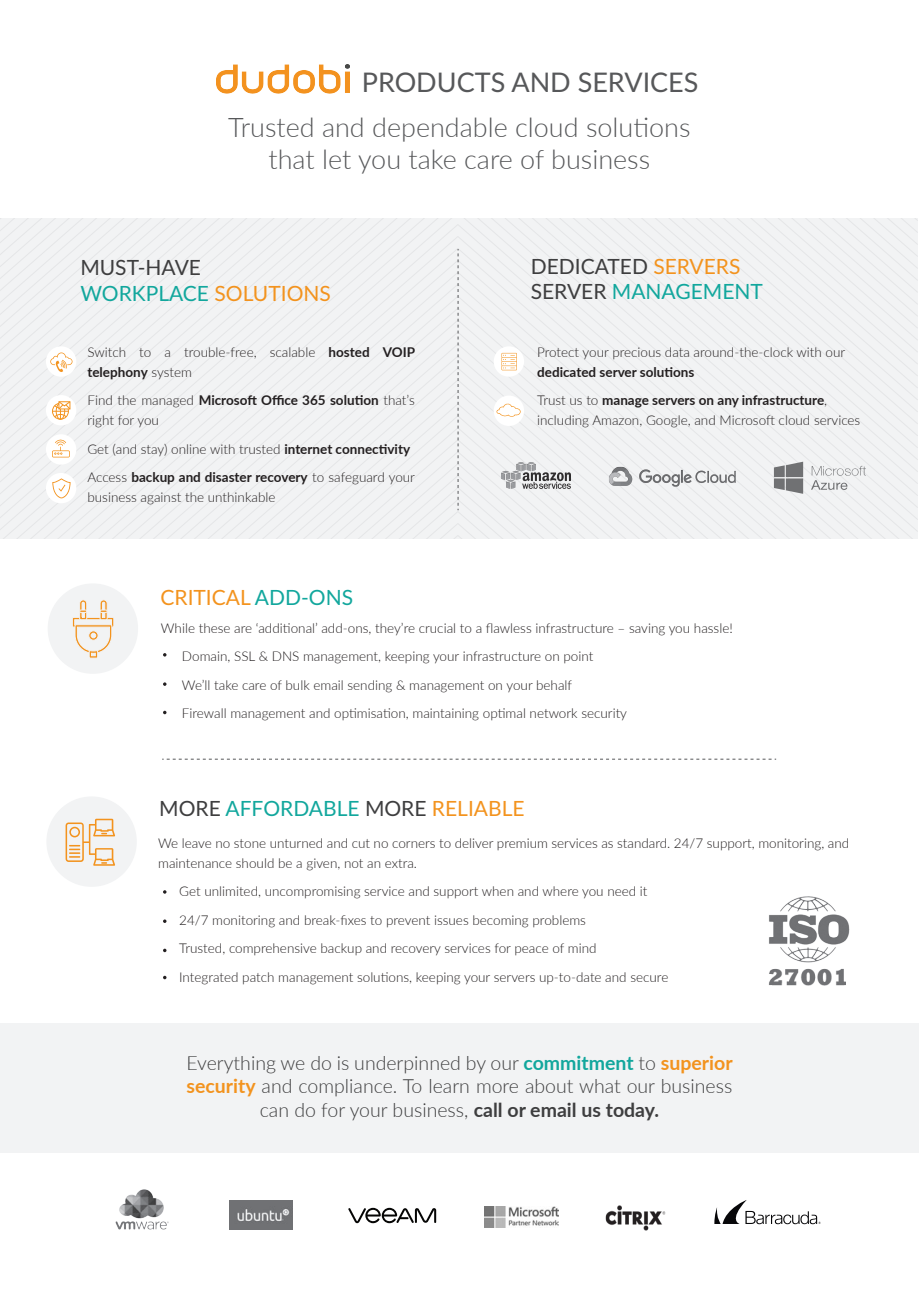
<style>
.page{position:relative;width:919px;height:1289px;background:#fff}
.page>*{position:absolute;margin:0;border:0;box-sizing:border-box;transform-origin:0 0}
.t1{font:300 27px/32.4px "Lato";color:#57585a;text-align:center}
.t2{font:27px "Lato";color:#57585a}
.t3{font:21px/25.2px "Lato";color:#3e3e3f}
.t4{font:21px "Lato";color:#12a79d}
.t5{font:21px "Lato";color:#f3931e}
.t6{font:300 19.5px/23.4px "Lato";color:#3e3e3f;text-align:center}
.t7{font:300 13.5px/28.5px "Lato";color:#231f20}
.t8{font:700 13.5px/28.5px "Lato";color:#231f20}
.s1{color:#12a79d}
.s2{color:#f3931e}
.s3{font-weight:700}
.s4{font-weight:300}
.s5{color:#3e3e3f}
.s6{font-weight:700;color:#12a79d}
.s7{font-weight:700;color:#f3931e}
</style>
<div class="page">
<div style="left:0;top:1023px;width:918px;height:129px;background:#f2f3f4"></div>
<img style="left:217px;top:65px;width:133px;height:29px">
<div style="left:48px;top:583px;width:90px;height:90px;background:#f2f3f4;border-radius:50%"></div>
<svg style="left:72px;top:600px;width:42px;height:58px"></svg>
<div style="left:46px;top:796px;width:91px;height:90px;background:#f2f3f4;border-radius:50%"></div>
<svg style="left:66px;top:818px;width:49px;height:47px"></svg>
<svg style="left:163px;top:682px;width:3px;height:4px"></svg>
<img style="left:605px;top:1205px;width:61px;height:24px">
<img style="left:229px;top:1200px;width:64px;height:28px">
<img style="left:115px;top:1189px;width:54px;height:41px">
<img style="left:484px;top:1206px;width:74px;height:21px">
<svg style="left:348px;top:1207px;width:88px;height:16px"></svg>
<svg style="left:714px;top:1200px;width:106px;height:24px"></svg>
<svg style="left:162px;top:759px;width:614px;height:1px"></svg>
<svg style="left:0;top:218px;width:917px;height:320px"></svg>
<img style="left:768px;top:896px;width:82px;height:90px">
<h1 class="t2" style="left:362px;top:62px;width:338px">PRODUCTS AND SERVICES</h1>
<h1 class="t1" style="left:228px;top:110px;width:463px">Trusted and dependable cloud solutions that let you take care of business</h1>
<h2 class="t3" style="left:80px;top:254px;width:252px">MUST-HAVE<br><span class="s1">WORKPLACE</span> <span class="s2">SOLUTIONS</span></h2>
<p class="t7" style="left:87px;top:342px;width:329px;line-height:19.5px">Switch to a trouble-free, scalable <span class="s3">hosted VOIP telephony</span> system</p>
<p class="t7" style="left:87px;top:390px;width:329px;line-height:19.5px">Find the managed <span class="s3">Microsoft Office 365 solution</span> that’s right for you</p>
<p class="t7" style="left:87px;top:434px;width:329px">Get (and stay) online with trusted <span class="s3">internet connectivity<br></span>Access <span class="s3">backup and disaster recovery</span> to safeguard your</p>
<p class="t7" style="left:87px;top:482px;width:189px">business against the unthinkable</p>
<h2 class="t5" style="left:160px;top:582px;width:194px">CRITICAL <span class="s1">ADD-ONS</span></h2>
<h2 class="t3" style="left:530px;top:252px;width:234px">DEDICATED <span class="s2">SERVERS<br></span>SERVER <span class="s1">MANAGEMENT</span></h2>
<p class="t7" style="left:537px;top:338px;width:309px">Protect your precious data around-the-clock with our</p>
<p class="t8" style="left:537px;top:357px;width:291px">dedicated server solutions<br><span class="s4">Trust us to</span> manage servers on any infrastructure<span class="s4">,</span></p>
<p class="t7" style="left:537px;top:405px;width:325px">including Amazon, Google, and Microsoft cloud services</p>
<p class="t7" style="left:182px;top:613px;width:552px;text-indent:-21px">While these are ‘additional’ add-ons, they’re crucial to a flawless infrastructure – saving you hassle!<br>Domain, SSL &amp; DNS management, keeping your infrastructure on point<br>We’ll take care of bulk email sending &amp; management on your behalf<br>Firewall management and optimisation, maintaining optimal network security</p>
<h2 class="t4" style="left:159px;top:793px;width:367px"><span class="s5">MORE</span> AFFORDABLE <span class="s5">MORE</span> <span class="s2">RELIABLE</span></h2>
<p class="t7" style="left:158px;top:833px;width:692px;line-height:19.5px">We leave no stone unturned and cut no corners to deliver premium services as standard. 24/7 support, monitoring, and maintenance should be a given, not an extra.</p>
<p class="t7" style="left:179px;top:876px;width:490px">Get unlimited, uncompromising service and support when and where you need it 24/7 monitoring and break-fixes to prevent issues becoming problems<br>Trusted, comprehensive backup and recovery services for peace of mind<br>Integrated patch management solutions, keeping your servers up-to-date and secure</p>
<h3 class="t6" style="left:186px;top:1050px;width:547px">Everything we do is underpinned by our <span class="s6">commitment</span> to <span class="s7">superior security</span> and compliance. To learn more about what our business can do for your business, <span class="s3">call or email us today.</span></h3>
</div>
